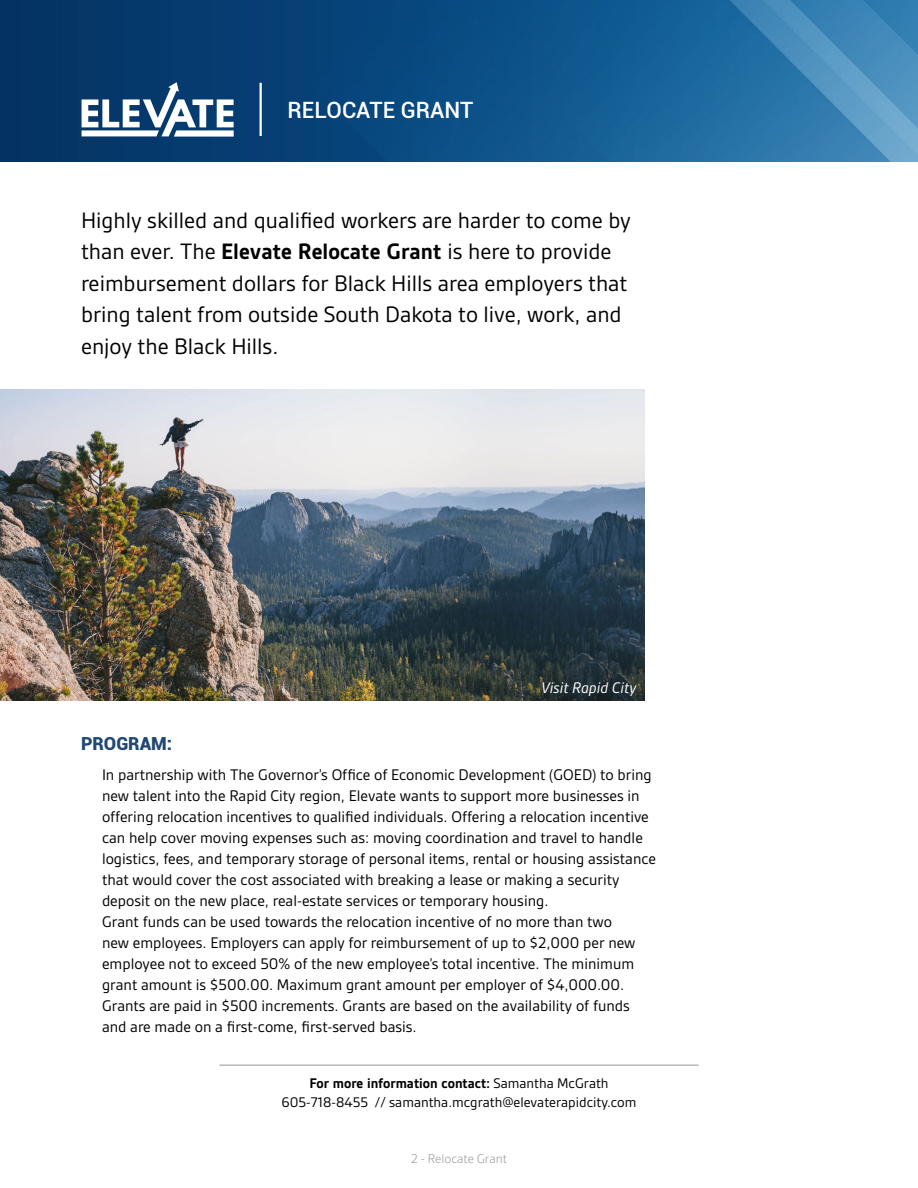
<style>
.page{position:relative;width:918px;height:1188px;background:#fff}
.page>*{position:absolute;margin:0;border:0;box-sizing:border-box;transform-origin:0 0}
.t1{font:24px/31.5px "Gesta";color:#000}
.t2{font:500 22.5px "Roboto";color:#fff}
.t3{font:900 18px "Roboto";color:#214973}
.t4{font:16.5px/21px "Gesta";color:#000}
.t5{font:italic 16.5px "Gesta";color:#fff}
.t6{font:15px/19.5px "Gesta";color:#000;text-align:center}
.t7{font:300 13.5px "Gesta";color:#939598}
.s1{font-weight:700}
</style>
<div class="page">
<img style="left:0;top:390px;width:645px;height:310px">
<img style="left:0;top:0;width:918px;height:162px">
<svg style="left:82px;top:82px;width:152px;height:55px"></svg>
<hr style="left:260px;top:83px;width:2px;height:53px;background:#fff">
<hr style="left:220px;top:1065px;width:478px;height:1px;background:#939598">
<h2 class="t2" style="left:288px;top:94px;width:187px">RELOCATE GRANT</h2>
<p class="t1" style="left:81px;top:204px;width:552px">Highly skilled and qualified workers are harder to come by than ever. The <span class="s1">Elevate Relocate Grant</span> is here to provide reimbursement dollars for Black Hills area employers that bring talent from outside South Dakota to live, work, and enjoy the Black Hills.</p>
<p class="t5" style="left:541px;top:678px;width:97px">Visit Rapid City</p>
<p class="t3" style="left:81px;top:731px;width:93px">PROGRAM:</p>
<p class="t4" style="left:102px;top:764px;width:556px">In partnership with The Governor’s Office of Economic Development (GOED) to bring new talent into the Rapid City region, Elevate wants to support more businesses in offering relocation incentives to qualified individuals. Offering a relocation incentive can help cover moving expenses such as: moving coordination and travel to handle logistics, fees, and temporary storage of personal items, rental or housing assistance that would cover the cost associated with breaking a lease or making a security deposit on the new place, real-estate services or temporary housing.<br>Grant funds can be used towards the relocation incentive of no more than two<br>new employees. Employers can apply for reimbursement of up to $2,000 per new employee not to exceed 50% of the new employee’s total incentive. The minimum grant amount is $500.00. Maximum grant amount per employer of $4,000.00.<br>Grants are paid in $500 increments. Grants are based on the availability of funds and are made on a first-come, first-served basis.</p>
<p class="t6" style="left:282px;top:1073px;width:356px"><span class="s1">For more information contact:</span> Samantha McGrath<br>605-718-8455 // samantha.mcgrath@elevaterapidcity.com</p>
<p class="t7" style="left:411px;top:1151px;width:97px">2 - Relocate Grant</p>
</div>
